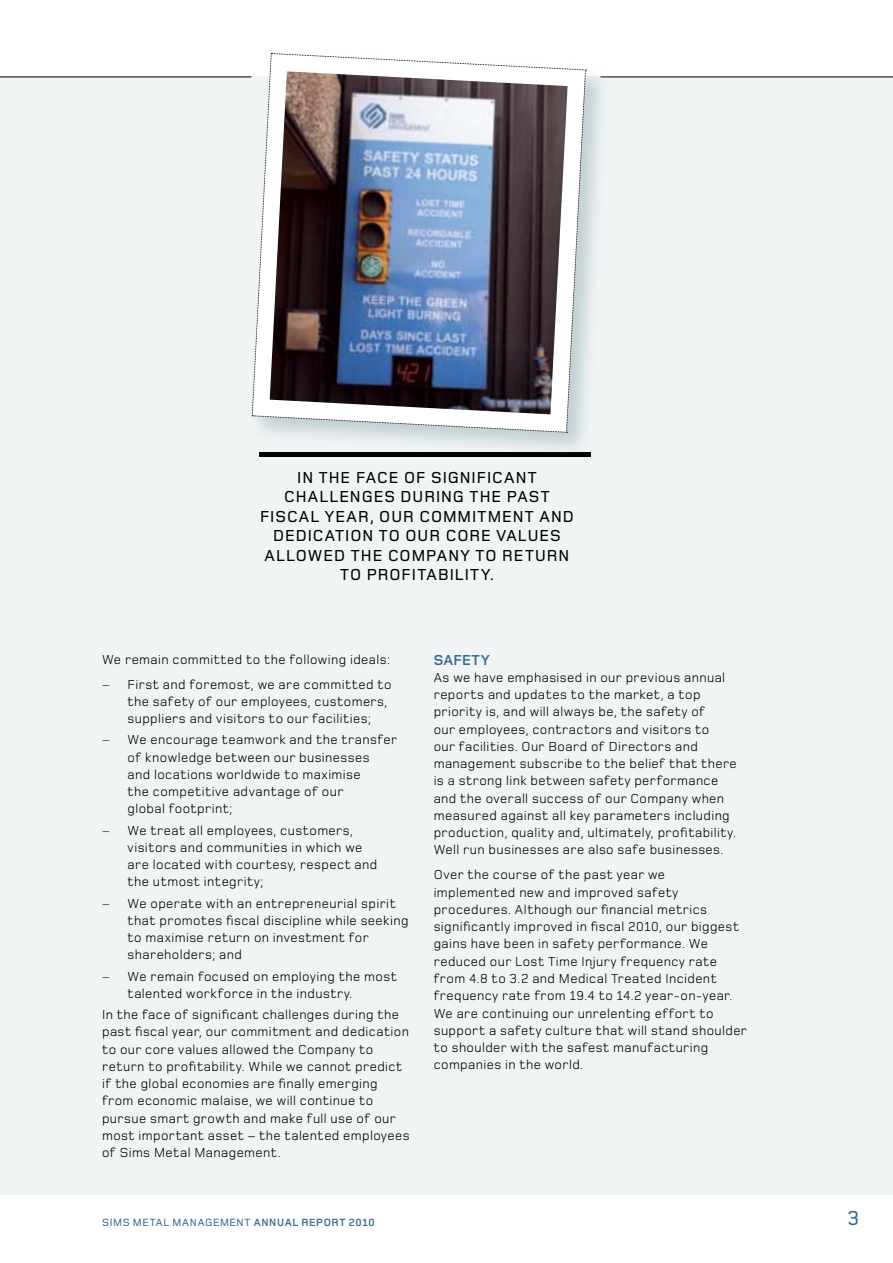
<style>
.page{position:relative;width:893px;height:1263px;background:#fff}
.page>*{position:absolute;margin:0;border:0;box-sizing:border-box;transform-origin:0 0}
.t1{font:500 21px "Foundry Monoline";color:#3b6e8f}
.t2{font:500 16.5px "Foundry Monoline";letter-spacing:.08em;color:#000}
.t3{font:700 15px "Foundry Monoline";letter-spacing:.02em;color:#3b6e8f}
.t4{font:13.5px/17.2px "Foundry Monoline";letter-spacing:.03em;color:#000}
.t5{font:700 10.8px "Foundry Monoline";letter-spacing:.065em;color:#3b6e8f}
.t6{font:500 10.8px "Foundry Monoline";color:#3b6e8f}
.s1{font-weight:300}
.s2{font-weight:500}
</style>
<div class="page">
<div style="left:0;top:77px;width:893px;height:1118px;background:#f0f4f5"></div>
<hr style="left:260px;top:453px;width:331px;height:4px;background:#000">
<hr style="left:600px;top:77px;width:293px;height:1px;background:#000">
<hr style="left:0;top:77px;width:251px;height:1px;background:#000">
<svg style="left:247px;top:69px;width:361px;height:386px"></svg>
<svg style="left:251px;top:53px;width:335px;height:380px"></svg>
<img style="left:270px;top:71px;width:298px;height:343px">
<p class="t2" style="left:297px;top:468px;width:70px">IN THE FACE</p>
<p class="t2" style="left:404px;top:468px;width:77px">OFSIGNIFICA</p>
<p class="t2" style="left:516px;top:468px;width:21px">NT</p>
<p class="t2" style="left:284px;top:488px;width:89px">CHALLENGES</p>
<p class="t2" style="left:401px;top:488px;width:11px">DURI</p>
<p class="t2" style="left:441px;top:488px;width:77px">NG THE PAST</p>
<p class="t2" style="left:260px;top:507px;width:11px">FISCA</p>
<p class="t2" style="left:311px;top:507px;width:26px">L YEAR</p>
<p class="t2" style="left:370px;top:507px;width:21px">, OUR</p>
<p class="t2" style="left:419px;top:507px;width:13px">COMMITME</p>
<p class="t2" style="left:513px;top:507px;width:60px">NT AND</p>
<p class="t2" style="left:273px;top:527px;width:11px">DEDICATIO</p>
<p class="t2" style="left:363px;top:527px;width:55px">N TO OUR</p>
<p class="t2" style="left:446px;top:527px;width:12px">CORE</p>
<p class="t2" style="left:496px;top:527px;width:43px">VALUES</p>
<p class="t2" style="left:265px;top:546px;width:45px">ALLOWED</p>
<p class="t2" style="left:351px;top:546px;width:62px">THE COMPA</p>
<p class="t2" style="left:448px;top:546px;width:66px">NYTO RETUR</p>
<p class="t2" style="left:559px;top:546px;width:12px">N</p>
<p class="t2" style="left:340px;top:566px;width:38px">TO PROFITABI</p>
<p class="t2" style="left:455px;top:566px;width:40px">LITY.</p>
<p class="t4" style="left:102px;top:650px;width:289px">We remain committed to the following ideals:</p>
<p class="t4" style="left:128px;top:676px;width:266px;text-indent:-26px"><span class="s1">–</span> First and foremost, we are committed to the safety of our employees, customers, suppliers and visitors to our facilities;</p>
<p class="t4" style="left:128px;top:731px;width:271px;text-indent:-26px"><span class="s1">–</span> We encourage teamwork and the transfer of knowledge between our businesses<br>and locations worldwide to maximise<br>the competitive advantage of our<br>global footprint;</p>
<p class="t4" style="left:128px;top:821px;width:251px;text-indent:-26px"><span class="s1">–</span> We treat all employees, customers, visitors and communities in which we are located with courtesy, respect and the utmost integrity;</p>
<p class="t4" style="left:128px;top:894px;width:283px;text-indent:-26px"><span class="s1">–</span> We operate with an entrepreneurial spirit that promotes fiscal discipline while seeking to maximise return on investment for shareholders; and</p>
<p class="t4" style="left:128px;top:967px;width:271px;text-indent:-26px"><span class="s1">–</span> We remain focused on employing the most talented workforce in the industry.</p>
<p class="t4" style="left:102px;top:1006px;width:309px">In the face of significant challenges during the past fiscal year, our commitment and dedication to our core values allowed the Company to return to profitability. While we cannot predict if the global economies are finally emerging from economic malaise, we will continue to pursue smart growth and make full use of our most important asset – the talented employees of Sims Metal Management.</p>
<p class="t3" style="left:434px;top:652px;width:58px">SAFETY</p>
<p class="t4" style="left:434px;top:669px;width:305px">As we have emphasised in our previous annual reports and updates to the market, a top priority is, and will always be, the safety of<br>our employees, contractors and visitors to<br>our facilities. Our Board of Directors and management subscribe to the belief that there is a strong link between safety performance and the overall success of our Company when measured against all key parameters including production, quality and, ultimately, profitability.<br>Well run businesses are also safe businesses.</p>
<p class="t4" style="left:434px;top:866px;width:315px">Over the course of the past year we implemented new and improved safety procedures. Although our financial metrics significantly improved in fiscal 2010, our biggest gains have been in safety performance. We reduced our Lost Time Injury frequency rate from 4.8 to 3.2 and Medical Treated Incident frequency rate from 19.4 to 14.2 year- on-year.<br>We are continuing our unrelenting effort to support a safety culture that will stand shoulder to shoulder with the safest manufacturing companies in the world.</p>
<p class="t6" style="left:102px;top:1216px;width:8px">SIMS</p>
<p class="t6" style="left:133px;top:1216px;width:9px">META</p>
<p class="t6" style="left:163px;top:1216px;width:43px">L MANAGEME</p>
<p class="t5" style="left:237px;top:1216px;width:140px"><span class="s2">NT</span> ANNUAL REPORT 2010</p>
<h1 class="t1" style="left:847px;top:1207px;width:13px">3</h1>
</div>
